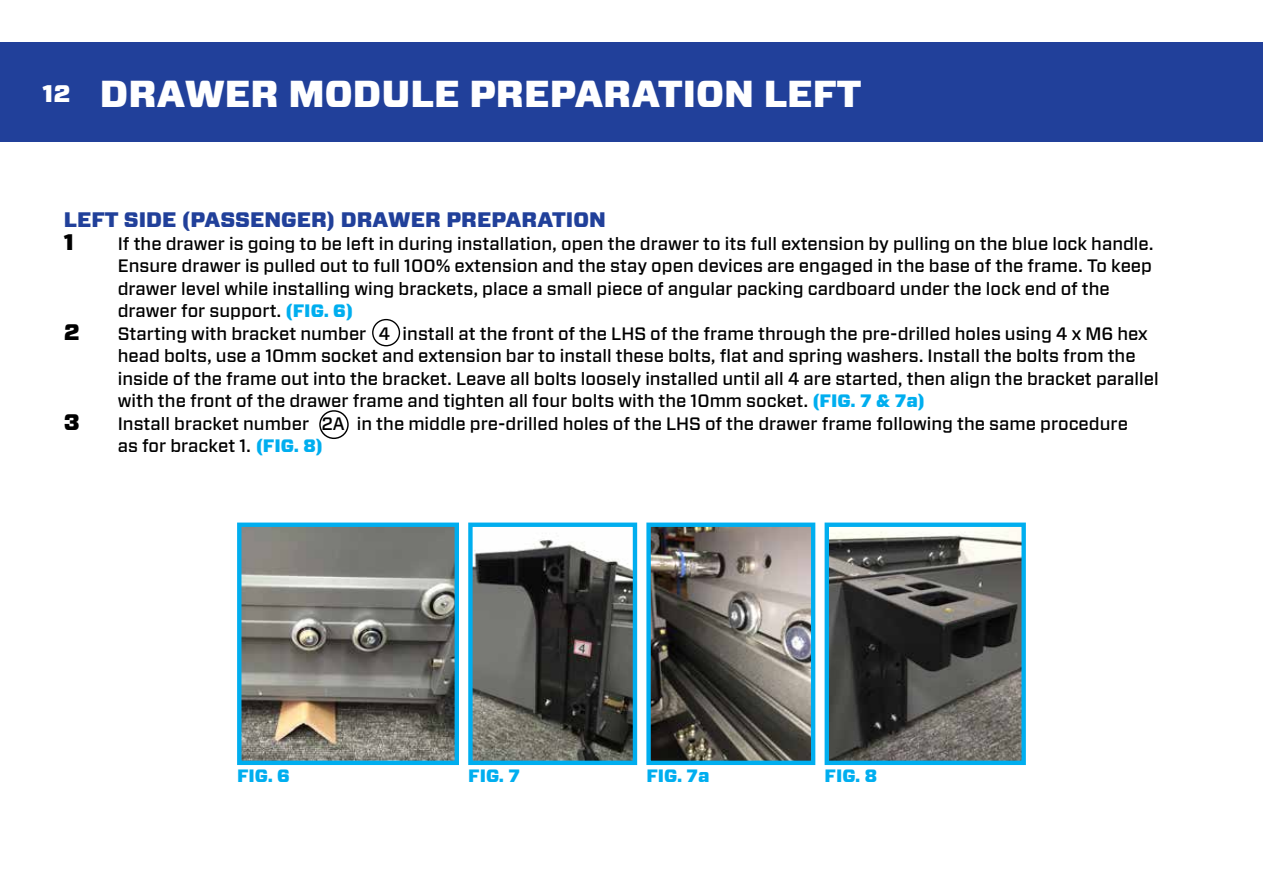
<style>
.page{position:relative;width:1263px;height:893px;background:#fff}
.page>*{position:absolute;margin:0;border:0;box-sizing:border-box;transform-origin:0 0}
.t1{font:900 37.5px "Forza";color:#fff}
.t2{font:900 22.5px "Forza";color:#000}
.t3{font:900 21px "Forza";color:#21409a}
.t4{font:500 18px/22.5px "Forza";color:#000}
.t5{font:900 17.85px "Forza";color:#00aeef}
.s1{font-size:24px}
.s2{font-weight:900;color:#00aeef}
</style>
<div class="page">
<div style="left:0;top:43px;width:1263px;height:99px;background:#21409a"></div>
<img style="left:242px;top:528px;width:212px;height:232px">
<div style="left:237px;top:523px;width:222px;height:242px;border:4px solid #00aeef"></div>
<img style="left:473px;top:539px;width:159px;height:221px">
<div style="left:468px;top:523px;width:169px;height:242px;border:4px solid #00aeef"></div>
<img style="left:651px;top:528px;width:159px;height:232px">
<div style="left:646px;top:523px;width:169px;height:242px;border:4px solid #00aeef"></div>
<img style="left:829px;top:528px;width:192px;height:232px">
<div style="left:824px;top:523px;width:202px;height:242px;border:4px solid #00aeef"></div>
<div style="left:372px;top:319px;width:28px;height:27px;border:1px solid #000;border-radius:50%"></div>
<div style="left:319px;top:410px;width:30px;height:29px;border:1px solid #000;border-radius:50%"></div>
<h1 class="t1" style="left:43px;top:69px;width:820px"><span class="s1">12</span> DRAWER MODULE PREPARATION LEFT</h1>
<p class="t3" style="left:64px;top:206px;width:544px">LEFT SIDE (PASSENGER) DRAWER PREPARATION</p>
<p class="t2" style="left:64px;top:227px;width:12px">1</p>
<p class="t4" style="left:118px;top:232px;width:1037px">If the drawer is going to be left in during installation, open the drawer to its full extension by pulling on the blue lock handle.<br>Ensure drawer is pulled out to full 100% extension and the stay open devices are engaged in the base of the frame. To keep drawer level while installing wing brackets, place a small piece of angular packing cardboard under the lock end of the drawer for support. <span class="s2">(FIG. 6)</span></p>
<p class="t2" style="left:64px;top:317px;width:17px">2</p>
<p class="t4" style="left:118px;top:322px;width:1042px">Starting with bracket number 4 install at the front of the LHS of the frame through the pre-drilled holes using 4 x M6 hex head bolts, use a 10mm socket and extension bar to install these bolts, flat and spring washers. Install the bolts from the inside of the frame out into the bracket. Leave all bolts loosely installed until all 4 are started, then align the bracket parallel with the front of the drawer frame and tighten all four bolts with the 10mm socket. <span class="s2">(FIG. 7 &amp; 7a)</span></p>
<p class="t2" style="left:64px;top:407px;width:18px">3</p>
<p class="t4" style="left:118px;top:412px;width:1012px">Install bracket number 2A in the middle pre-drilled holes of the LHS of the drawer frame following the same procedure as for bracket 1. <span class="s2">(FIG. 8)</span></p>
<p class="t5" style="left:237px;top:764px;width:54px">FIG. 6</p>
<p class="t5" style="left:468px;top:764px;width:53px">FIG. 7</p>
<p class="t5" style="left:646px;top:764px;width:65px">FIG. 7a</p>
<p class="t5" style="left:824px;top:764px;width:54px">FIG. 8</p>
</div>
